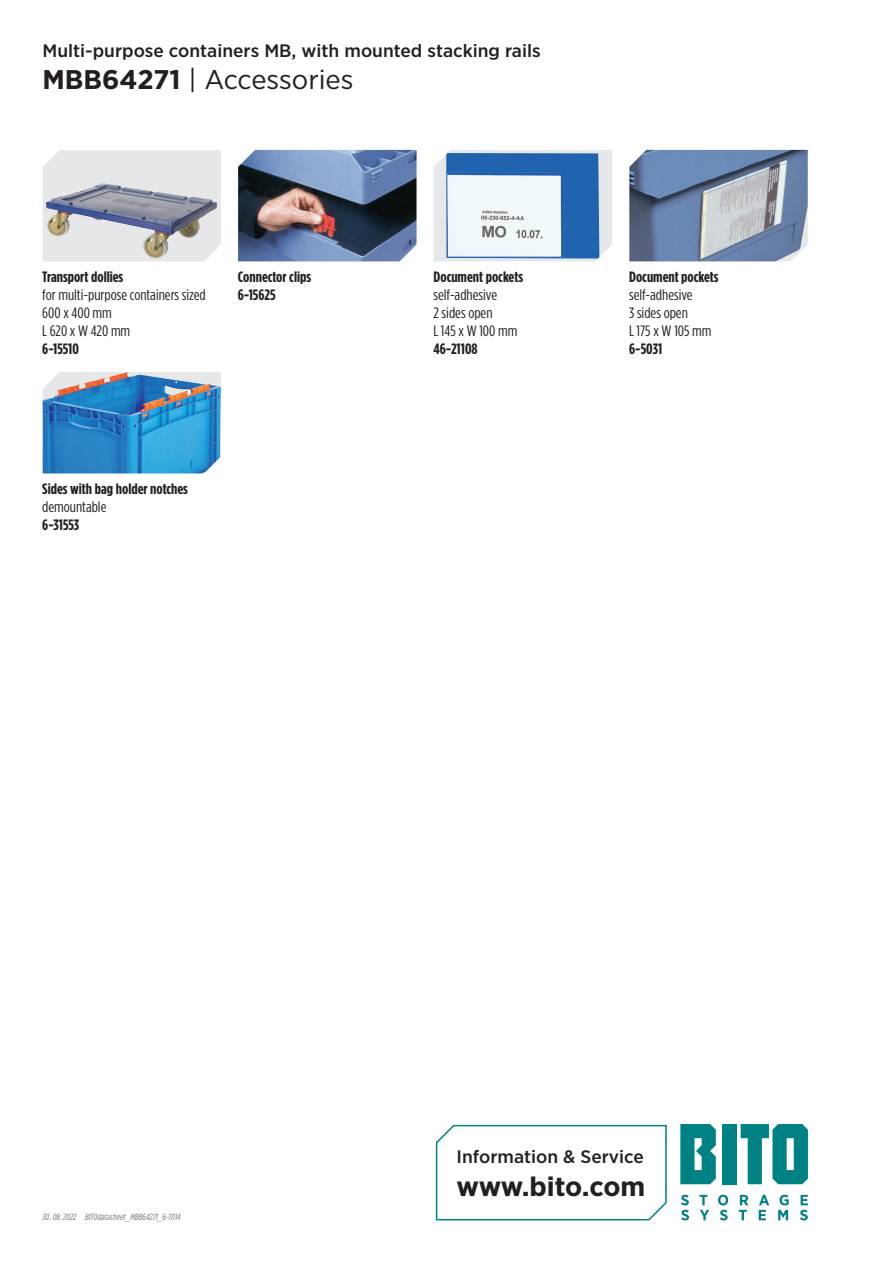
<style>
.page{position:relative;width:893px;height:1263px;background:#fff}
.page>*{position:absolute;margin:0;border:0;box-sizing:border-box;transform-origin:0 0}
.t1{font:27px "Gotham Narrow";color:#231f20;scale:1.1 1}
.t2{font:700 27px "Gotham Narrow";letter-spacing:-.015em;color:#231f20;scale:1.1 1}
.t3{font:500 18px "Gotham Narrow";color:#231f20;scale:1.1 1}
.t4{font:15px/18px "Gotham Condensed";color:#231f20;scale:1.1 1}
.t5{font:700 15px/18px "Gotham Condensed";color:#231f20;scale:1.1 1}
.t6{font:italic 9px "Gotham Condensed";color:#76787b;scale:1.1 1}
.s1{font-weight:700}
</style>
<div class="page">
<div style="left:723px;top:1124px;width:14px;height:60px;background:#008183"></div>
<svg style="left:680px;top:1124px;width:36px;height:60px;background:#229193"></svg>
<svg style="left:741px;top:1124px;width:67px;height:60px"></svg>
<svg style="left:681px;top:1195px;width:8px;height:25px"></svg>
<svg style="left:699px;top:1195px;width:10px;height:25px"></svg>
<svg style="left:718px;top:1195px;width:10px;height:25px"></svg>
<svg style="left:739px;top:1195px;width:9px;height:25px"></svg>
<svg style="left:759px;top:1195px;width:10px;height:25px"></svg>
<svg style="left:778px;top:1195px;width:11px;height:25px"></svg>
<svg style="left:800px;top:1195px;width:8px;height:25px"></svg>
<svg style="left:435px;top:1124px;width:232px;height:97px"></svg>
<img style="left:629px;top:150px;width:179px;height:111px">
<img style="left:43px;top:372px;width:178px;height:101px">
<svg style="left:434px;top:150px;width:178px;height:111px;background:#e7e8ea"></svg>
<img style="left:446px;top:153px;width:153px;height:106px">
<img style="left:238px;top:150px;width:178px;height:111px">
<div style="left:43px;top:150px;width:178px;height:111px;background:#e6e7e9"></div>
<img style="left:46px;top:183px;width:171px;height:77px">
<p class="t3" style="left:43px;top:39px;width:454px">Multi-purpose containers MB, with mounted stacking rails</p>
<h1 class="t1" style="left:43px;top:63px;width:284px"><span class="s1">MBB64271</span> | Accessories</h1>
<p class="t5" style="left:42px;top:268px;width:75px">Transport dollies</p>
<p class="t4" style="left:42px;top:285px;width:150px">for multi-purpose containers sized<br>600 x 400 mm<br>L 620 x W 420 mm</p>
<p class="t5" style="left:42px;top:340px;width:35px">6-15510</p>
<p class="t5" style="left:238px;top:268px;width:68px">Connector clips<br>6-15625</p>
<p class="t5" style="left:42px;top:480px;width:134px">Sides with bag holder notches</p>
<p class="t4" style="left:42px;top:497px;width:60px">demountable</p>
<p class="t5" style="left:42px;top:516px;width:35px">6-31553</p>
<p class="t5" style="left:433px;top:268px;width:83px">Document pockets</p>
<p class="t4" style="left:433px;top:285px;width:78px">self-adhesive<br>2 sides open<br>L 145 x W 100 mm</p>
<p class="t5" style="left:433px;top:340px;width:42px">46-21108</p>
<p class="t5" style="left:629px;top:268px;width:83px">Document pockets</p>
<p class="t4" style="left:629px;top:285px;width:76px">self-adhesive<br>3 sides open<br>L 175 x W 105 mm</p>
<p class="t5" style="left:629px;top:340px;width:32px">6-5031</p>
<p class="t6" style="left:43px;top:1212px;width:32px">30. 08. 2022</p>
<p class="t6" style="left:85px;top:1212px;width:88px">BITOdatasheet_MBB64271_6-11114</p>
<p class="t3" style="left:457px;top:1145px;width:172px">Information &amp; Service</p>
<h1 class="t2" style="left:457px;top:1169px;width:173px">www.bito.com</h1>
</div>
